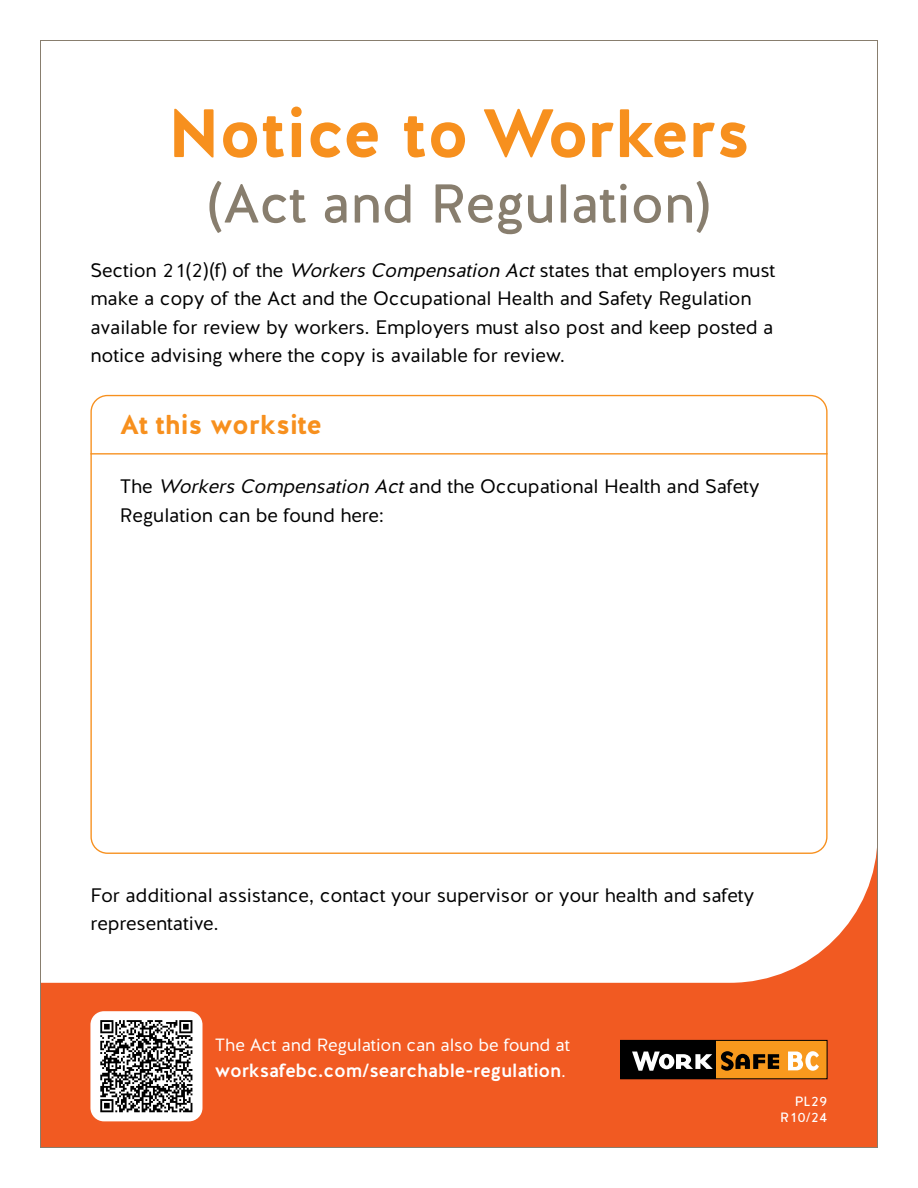
<style>
.page{position:relative;width:918px;height:1188px;background:#fff}
.page>*{position:absolute;margin:0;border:0;box-sizing:border-box;transform-origin:0 0}
.t1{font:68.25px "Work Safe BC Halis R Bold";letter-spacing:-.01em;color:#f7901e}
.t2{font:54.6px "Work Safe BC Halis R Regular";letter-spacing:-.01em;color:#887e6e}
.t3{font:27.3px "Work Safe BC Halis R Bold";letter-spacing:-.01em;color:#f7901e}
.t4{font:19.5px/28.5px "Work Safe BC Halis R Book";letter-spacing:-.01em;color:#000}
.t5{font:19.05px "Work Safe BC Halis R Medium";letter-spacing:-.01em;color:#fff}
.t6{font:17.7px "Work Safe BC Halis R Book";letter-spacing:-.01em;color:#fff}
.t7{font:13.5px/16.2px "Work Safe BC Halis R Regular";color:#fff;text-align:right}
.s1{font-style:italic}
.s2{font-family:"Work Safe BC Halis R Book";font-size:17.7px}
</style>
<div class="page">
<div style="left:40px;top:742px;width:838px;height:406px;background:#f15a22"></div>
<svg style="left:42px;top:394px;width:834px;height:589px"></svg>
<hr style="left:90px;top:453px;width:738px;height:2px;background:#f7901e">
<div style="left:90px;top:1011px;width:112px;height:110px;background:#fff;border-radius:13px"></div>
<svg style="left:100px;top:1020px;width:92px;height:92px"></svg>
<div style="left:621px;top:1040px;width:95px;height:39px;background:#000"></div>
<div style="left:716px;top:1040px;width:111px;height:39px;background:#f8991d"></div>
<svg style="left:632px;top:1052px;width:81px;height:19px"></svg>
<svg style="left:721px;top:1051px;width:58px;height:20px"></svg>
<svg style="left:788px;top:1051px;width:31px;height:20px"></svg>
<div style="left:620px;top:1040px;width:208px;height:39px;border:1px solid #000"></div>
<h1 class="t1" style="left:167px;top:89px;width:585px">Notice to Workers</h1>
<h2 class="t2" style="left:208px;top:169px;width:504px">(Act and Regulation)</h2>
<p class="t4" style="left:90px;top:256px;width:687px">Section 21(2)(f) of the <span class="s1">WorkersCompensation Act</span>states that employers must make a copy of the Act and the Occupational Health and Safety Regulation available for review by workers. Employers must also post and keep posted a notice advising where the copy is available for review.</p>
<h3 class="t3" style="left:120px;top:407px;width:203px">At this worksite</h3>
<p class="t4" style="left:120px;top:473px;width:642px">The <span class="s1">WorkersCompensation Act</span>and the Occupational Health and Safety<br>Regulation can be found here:</p>
<p class="t4" style="left:90px;top:881px;width:666px">For additional assistance, contact your supervisor or your health and safety representative.</p>
<p class="t6" style="left:215px;top:1033px;width:357px">The Act and Regulation can also be found at</p>
<p class="t5" style="left:215px;top:1058px;width:353px">worksafebc.com/searchable-regulation<span class="s2">.</span></p>
<p class="t7" style="left:780px;top:1094px;width:49px">PL29<br>R10/24</p>
</div>
